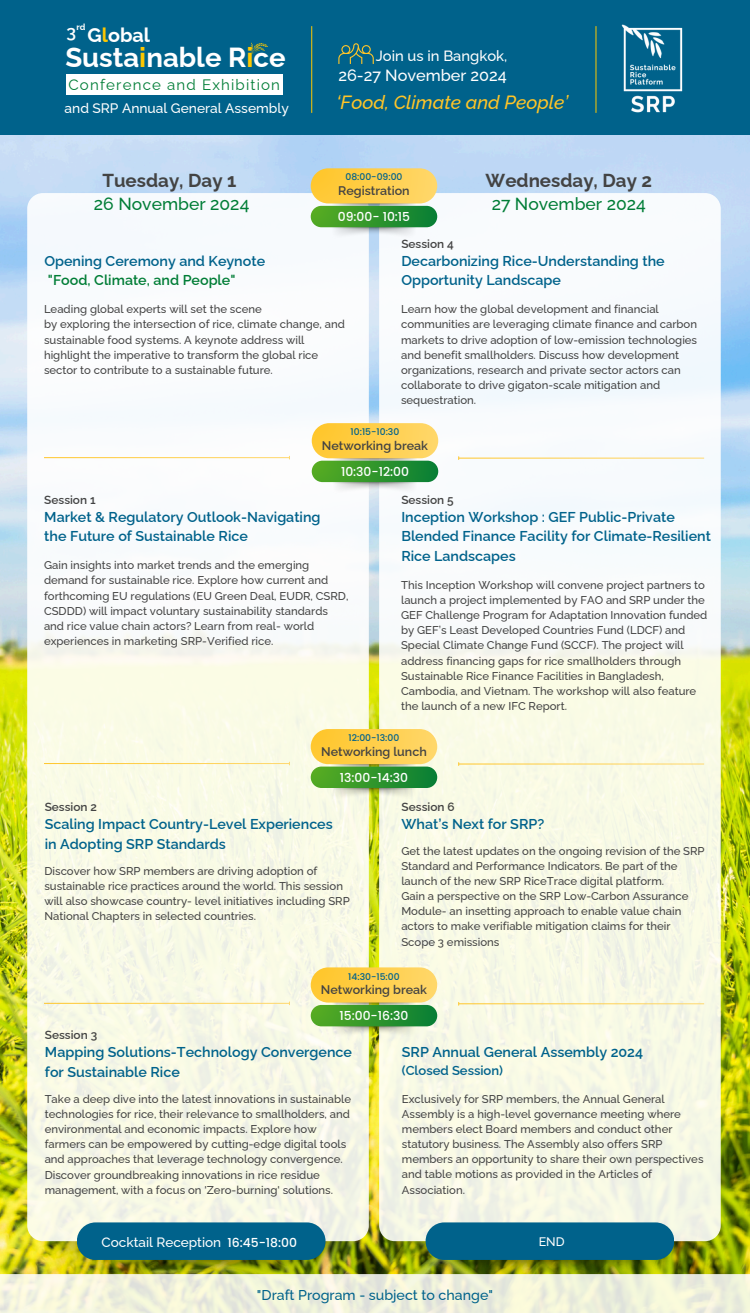
<style>
.page{position:relative;width:750px;height:1313px;background:#fff}
.page>*{position:absolute;margin:0;border:0;box-sizing:border-box;transform-origin:0 0}
.t1{font:700 27.62px "Raleway";color:#fff}
.t2{font:700 19.75px "Raleway";color:#fff}
.t3{font:italic 500 19.12px "Raleway";color:#ffc527}
.t4{font:700 18.75px "Raleway";color:#434343}
.t5{font:500 17.5px "Raleway";color:#007d36}
.t6{font:600 17.5px "Raleway";color:#fff}
.t7{font:500 16.25px "Raleway";color:#fff}
.t8{font:15.12px "Raleway";letter-spacing:.08em;color:#007d36}
.t9{font:500 14.75px "Raleway";color:#fff}
.t10{font:600 14.25px/19.9px "Raleway";color:#00628b}
.t11{font:500 14.25px "Raleway";color:#00628b}
.t12{font:500 13.75px "Raleway";color:#fff}
.t13{font:500 13.5px "Raleway";color:#fff}
.t14{font:600 13px "Raleway";color:#00628b}
.t15{font:600 12.5px "Raleway";color:#434343}
.t16{font:500 12.38px "Poppins";color:#fff}
.t17{font:500 12.38px "Raleway";color:#fff}
.t18{font:600 11.88px "Raleway";color:#434343}
.t19{font:500 11.38px/15.1px "Raleway";color:#434343}
.t20{font:500 9.25px "Poppins";color:#00628b}
.t21{font:700 8.75px "Raleway";color:#fff}
.s1{color:#fec700}
.s2{color:#007d36}
</style>
<div class="page">
<img style="left:0;top:135px;width:750px;height:1139px">
<img style="left:43px;top:1241px;width:316px;height:33px">
<div style="left:27px;top:193px;width:342px;height:1048px;background:linear-gradient(to right,#f9faf0,#f8f9f0);border-radius:16px"></div>
<img style="left:392px;top:1241px;width:316px;height:33px">
<div style="left:379px;top:193px;width:342px;height:1048px;background:linear-gradient(to right,#f8faf0,#f6f9f0);border-radius:16px"></div>
<div style="left:0;top:0;width:750px;height:135px;background:#00628b"></div>
<hr style="left:311px;top:26px;width:1px;height:87px;background:#fec700">
<svg style="left:248px;top:43px;width:20px;height:13px"></svg>
<div style="left:66px;top:74px;width:217px;height:21px;background:#fff"></div>
<svg style="left:338px;top:43px;width:36px;height:21px"></svg>
<img style="left:619px;top:24px;width:68px;height:93px">
<hr style="left:596px;top:26px;width:1px;height:87px;background:#fec700">
<img style="left:93px;top:1259px;width:218px;height:15px">
<div style="left:77px;top:1222px;width:249px;height:37px;background:#00628b;border-radius:19px"></div>
<img style="left:442px;top:1259px;width:218px;height:15px">
<div style="left:426px;top:1222px;width:248px;height:37px;background:#00628b;border-radius:19px"></div>
<svg style="left:0;top:1274px;width:750px;height:38px;background:#eff0db"></svg>
<img style="left:332px;top:203px;width:85px;height:3px">
<img style="left:332px;top:227px;width:85px;height:12px">
<div style="left:311px;top:168px;width:126px;height:35px;background:linear-gradient(to right,#ffc62d,#ffd769);border-radius:18px"></div>
<div style="left:311px;top:206px;width:126px;height:21px;background:linear-gradient(to right,#58ac22,#097f35);border-radius:11px"></div>
<hr style="left:44px;top:457px;width:245px;height:1px;background:#fff">
<hr style="left:459px;top:457px;width:245px;height:1px;background:#fff">
<img style="left:333px;top:458px;width:85px;height:3px">
<img style="left:333px;top:482px;width:85px;height:12px">
<div style="left:312px;top:423px;width:126px;height:35px;background:linear-gradient(to right,#ffc72d,#ffd769);border-radius:18px"></div>
<div style="left:312px;top:461px;width:126px;height:21px;background:linear-gradient(to right,#58ac22,#097f35);border-radius:11px"></div>
<img style="left:332px;top:764px;width:85px;height:2px">
<img style="left:332px;top:788px;width:85px;height:12px">
<div style="left:311px;top:729px;width:126px;height:35px;background:linear-gradient(to right,#ffc72d,#ffd769);border-radius:18px"></div>
<div style="left:311px;top:766px;width:126px;height:22px;background:linear-gradient(to right,#59ad22,#097f35);border-radius:11px"></div>
<hr style="left:44px;top:763px;width:245px;height:1px;background:#fff">
<hr style="left:459px;top:763px;width:245px;height:1px;background:#fff">
<img style="left:332px;top:1002px;width:85px;height:3px">
<img style="left:332px;top:1026px;width:85px;height:12px">
<div style="left:311px;top:967px;width:126px;height:35px;background:linear-gradient(to right,#ffc72d,#ffd769);border-radius:18px"></div>
<div style="left:311px;top:1005px;width:126px;height:21px;background:linear-gradient(to right,#58ac22,#097f35);border-radius:11px"></div>
<hr style="left:44px;top:1002px;width:245px;height:1px;background:#fff">
<hr style="left:459px;top:1003px;width:245px;height:1px;background:#fff">
<h4 class="t21" style="left:76px;top:22px;width:11px">rd</h4>
<h5 class="t6" style="left:66px;top:22px;width:11px">3</h5>
<h1 class="t2" style="left:87px;top:24px;width:64px">G<span class="s1">l</span>obal</h1>
<h2 class="t1" style="left:65px;top:41px;width:222px">Susta<span class="s1">i</span>nable R<span class="s1">i</span>ce</h2>
<p class="t8" style="left:68px;top:75px;width:213px">Conference and Exhibition</p>
<p class="t12" style="left:65px;top:100px;width:226px">and SRP Annual General Assembly</p>
<h4 class="t4" style="left:102px;top:170px;width:135px">Tuesday, Day 1</h4>
<h4 class="t5" style="left:94px;top:193px;width:157px">26 November 2024</h4>
<p class="t10" style="left:44px;top:251px;width:222px">Opening Ceremony and Keynote <span class="s2">"Food, Climate, and People"</span></p>
<h3 class="t9" style="left:376px;top:47px;width:133px">Join us in Bangkok,</h3>
<h3 class="t7" style="left:338px;top:66px;width:170px">26-27 November 2024</h3>
<h2 class="t3" style="left:337px;top:91px;width:233px">‘Food, Climate and People’</h2>
<h3 class="t20" style="left:345px;top:171px;width:59px">08:00-09:00</h3>
<h2 class="t15" style="left:338px;top:183px;width:73px">Registration</h2>
<p class="t16" style="left:338px;top:208px;width:74px">09:00- 10:15</p>
<p class="t4" style="left:486px;top:170px;width:168px">Wednesday, Day 2</p>
<p class="t5" style="left:492px;top:193px;width:156px">27 November 2024</p>
<p class="t18" style="left:401px;top:236px;width:54px">Session 4</p>
<p class="t10" style="left:401px;top:251px;width:265px">Decarbonizing Rice-Understanding the<br>Opportunity Landscape</p>
<h4 class="t19" style="left:44px;top:302px;width:219px">Leading global experts will set the scene</h4>
<p class="t19" style="left:44px;top:317px;width:302px">by exploring the intersection of rice, climate change, and sustainable food systems. A keynote address will highlight the imperative to transform the global rice sector to contribute to a sustainable future.</p>
<p class="t19" style="left:401px;top:302px;width:298px">Learn how the global development and financial communities are leveraging climate finance and carbon markets to drive adoption of low-emission technologies and benefit smallholders. Discuss how development organizations, research and private sector actors can collaborate to drive gigaton-scale mitigation and sequestration.</p>
<h6 class="t20" style="left:351px;top:425px;width:50px">10:15-10:30</h6>
<p class="t15" style="left:322px;top:438px;width:108px">Networking break</p>
<p class="t16" style="left:341px;top:463px;width:69px">10:30-12:00</p>
<p class="t18" style="left:44px;top:492px;width:53px">Session 1</p>
<p class="t10" style="left:44px;top:506px;width:278px">Market &amp; Regulatory Outlook-Navigating the Future of Sustainable Rice</p>
<h4 class="t19" style="left:44px;top:558px;width:267px">Gain insights into market trends and the emerging</h4>
<p class="t19" style="left:44px;top:573px;width:306px">demand for sustainable rice. Explore how current and forthcoming EU regulations (EU Green Deal, EUDR, CSRD,<br>CSDDD) will impact voluntary sustainability standards</p>
<h4 class="t19" style="left:44px;top:618px;width:272px">and rice value chain actors? Learn from real- world experiences in marketing SRP-Verified rice.</h4>
<p class="t18" style="left:401px;top:492px;width:54px">Session 5</p>
<p class="t10" style="left:401px;top:506px;width:311px">Inception Workshop : GEF Public-Private<br>Blended Finance Facility for Climate-Resilient<br>Rice Landscapes</p>
<h4 class="t19" style="left:401px;top:577px;width:308px">This Inception Workshop will convene project partners to launch a project implemented by FAO and SRP under the GEF Challenge Program for Adaptation Innovation funded by GEF’s Least Developed Countries Fund (LDCF) and Special Climate Change Fund (SCCF). The project will address financing gaps for rice smallholders through Sustainable Rice Finance Facilities in Bangladesh, Cambodia, and Vietnam. The workshop will also feature the launch of a new IFC Report.</h4>
<p class="t20" style="left:349px;top:731px;width:52px">12:00-13:00</p>
<p class="t15" style="left:321px;top:744px;width:107px">Networking lunch</p>
<p class="t16" style="left:340px;top:769px;width:70px">13:00-14:30</p>
<p class="t18" style="left:45px;top:800px;width:54px">Session 2</p>
<p class="t10" style="left:45px;top:814px;width:290px">Scaling Impact Country-Level Experiences in Adopting SRP Standards</p>
<p class="t19" style="left:44px;top:863px;width:307px">Discover how SRP members are driving adoption of sustainable rice practices around the world. This session will also showcase country- level initiatives including SRP National Chapters in selected countries.</p>
<p class="t18" style="left:402px;top:800px;width:54px">Session 6</p>
<p class="t10" style="left:402px;top:814px;width:144px">What’s Next for SRP?</p>
<h4 class="t19" style="left:401px;top:843px;width:305px">Get the latest updates on the ongoing revision of the SRP<br>Standard and Performance Indicators. Be part of the launch of the new SRP RiceTrace digital platform.</h4>
<p class="t19" style="left:401px;top:888px;width:289px">Gain a perspective on the SRP Low-Carbon Assurance<br>Module- an insetting approach to enable value chain actors to make verifiable mitigation claims for their</p>
<h4 class="t19" style="left:401px;top:934px;width:100px">Scope 3 emissions</h4>
<p class="t20" style="left:348px;top:969px;width:53px">14:30-15:00</p>
<p class="t15" style="left:321px;top:982px;width:108px">Networking break</p>
<p class="t16" style="left:340px;top:1007px;width:70px">15:00-16:30</p>
<p class="t18" style="left:45px;top:1028px;width:54px">Session 3</p>
<p class="t10" style="left:45px;top:1042px;width:309px">Mapping Solutions-Technology Convergence for Sustainable Rice</p>
<h4 class="t19" style="left:45px;top:1091px;width:308px">Take a deep dive into the latest innovations in sustainable technologies for rice, their relevance to smallholders, and environmental and economic impacts. Explore how farmers can be empowered by cutting-edge digital tools and approaches that leverage technology convergence.<br>Discover groundbreaking innovations in rice residue management, with a focus on 'Zero-burning' solutions.</h4>
<p class="t10" style="left:402px;top:1042px;width:243px">SRP Annual General Assembly 2024</p>
<p class="t14" style="left:402px;top:1063px;width:103px">(Closed Session)</p>
<p class="t19" style="left:402px;top:1091px;width:303px">Exclusively for SRP members, the Annual General Assembly is a high-level governance meeting where members elect Board members and conduct other statutory business. The Assembly also offers SRP members an opportunity to share their own perspectives and table motions as provided in the Articles of Association.</p>
<p class="t13" style="left:102px;top:1234px;width:121px">Cocktail Reception</p>
<p class="t16" style="left:227px;top:1233px;width:71px">16:45-18:00</p>
<p class="t17" style="left:539px;top:1234px;width:27px">END</p>
<p class="t11" style="left:257px;top:1286px;width:238px">"Draft Program - subject to change"</p>
</div>
